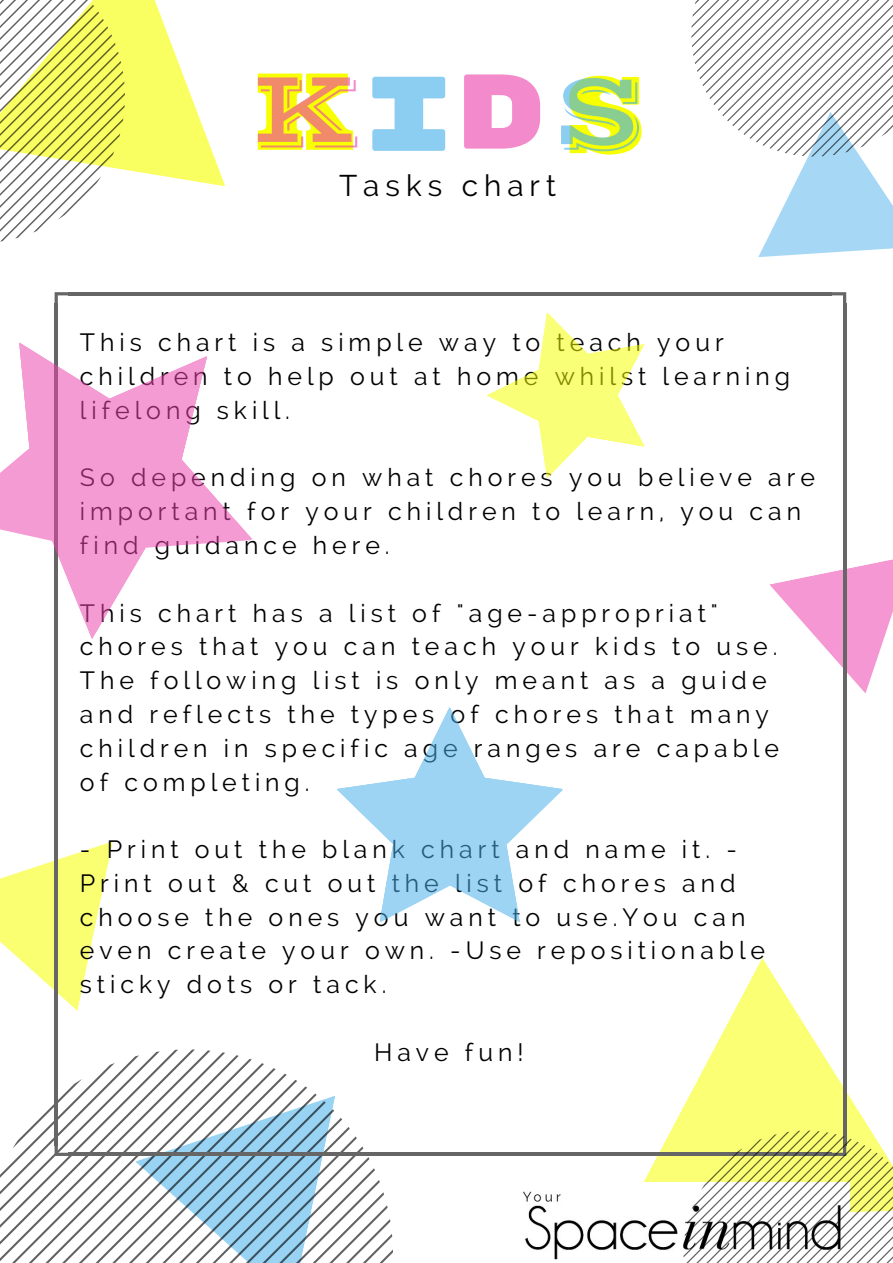
<style>
.page{position:relative;width:893px;height:1263px;background:#fff}
.page>*{position:absolute;margin:0;border:0;box-sizing:border-box;transform-origin:0 0}
.t1{font:105.9px "Ultra";color:#f7ff00}
.t2{font:29.85px "Raleway";letter-spacing:.2em;color:#000}
.t3{font:24.9px/33.8px "Raleway";letter-spacing:.2em;color:#000}
.s1{font-family:"Rubik Mono One";color:rgb(71 175 235/.62)}
.s2{font-family:"Rubik Mono One";color:rgb(236 67 174/.62)}
</style>
<div class="page">
<svg style="left:125px;top:0;width:100px;height:187px;fill:#faff61"></svg>
<svg style="left:0;top:0;width:125px;height:242px"></svg>
<svg style="left:0;top:811px;width:113px;height:200px"></svg>
<svg style="left:769px;top:555px;width:124px;height:153px"></svg>
<svg style="left:623px;top:958px;width:248px;height:224px"></svg>
<hr style="left:55px;top:303px;width:3px;height:842px;background:#666">
<svg style="left:0;top:1049px;width:393px;height:214px"></svg>
<hr style="left:68px;top:1153px;width:764px;height:3px;background:#666">
<hr style="left:843px;top:303px;width:3px;height:842px;background:#666">
<hr style="left:68px;top:292px;width:764px;height:3px;background:#666">
<svg style="left:691px;top:0;width:202px;height:325px"></svg>
<img style="left:523px;top:1191px;width:155px;height:69px">
<svg style="left:337px;top:707px;width:225px;height:214px"></svg>
<svg style="left:487px;top:312px;width:158px;height:166px"></svg>
<svg style="left:0;top:292px;width:323px;height:384px"></svg>
<svg style="left:683px;top:1130px;width:210px;height:133px"></svg>
<h1 class="t1" style="left:256px;top:45px;width:390px">K<span class="s1">I</span><span class="s2">D</span>S</h1>
<p class="t2" style="left:339px;top:168px;width:218px">Tasks chart</p>
<p class="t3" style="left:80px;top:326px;width:712px">This chart is a simple way to teach your children to help out at home whilst learning lifelong skill.</p>
<p class="t3" style="left:80px;top:461px;width:737px">So depending on what chores you believe are important for your children to learn, you can find guidance here.</p>
<p class="t3" style="left:80px;top:596px;width:701px">This chart has a list of "age-appropriat" chores that you can teach your kids to use.<br>The following list is only meant as a guide and reflects the types of chores that many children in specific age ranges are capable of completing.</p>
<p class="t3" style="left:80px;top:832px;width:687px">- Print out the blank chart and name it. - Print out &amp; cut out the list of chores and choose the ones you want to use.You can even create your own. -Use repositionable sticky dots or tack.</p>
<p class="t3" style="left:374px;top:1035px;width:151px">Have fun!</p>
</div>
